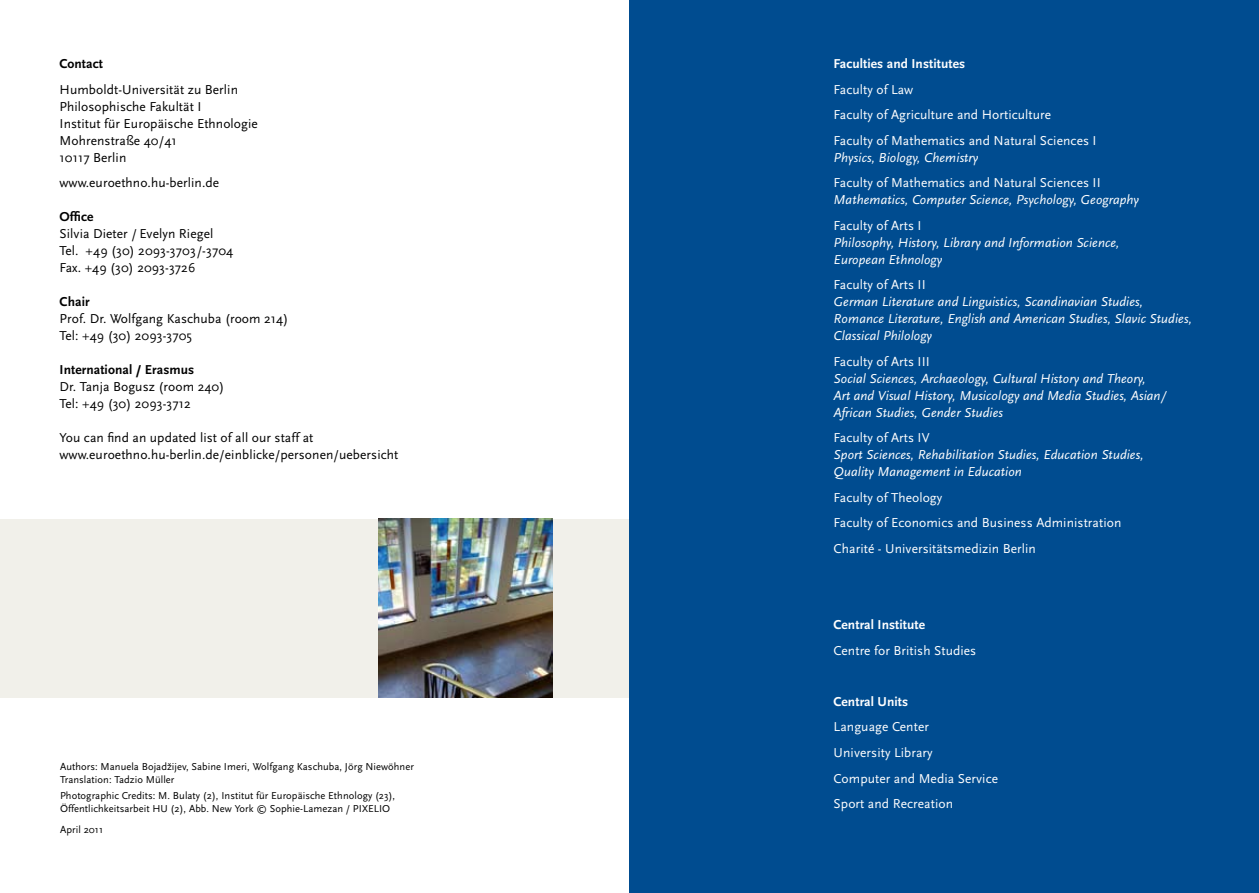
<style>
.page{position:relative;width:1259px;height:893px;background:#fff}
.page>*{position:absolute;margin:0;border:0;box-sizing:border-box;transform-origin:0 0}
.t1{font:italic 13.5px/17px "Scala Sans";letter-spacing:.005em;color:#fff}
.t2{font:13.5px/17px "Scala Sans";letter-spacing:.005em;color:#000}
.t3{font:13.5px/25.5px "Scala Sans";letter-spacing:.005em;color:#fff}
.t4{font:700 13.5px "Scala Sans";letter-spacing:.005em;color:#fff}
.t5{font:700 13.5px "Scala Sans";letter-spacing:.005em;color:#000}
.t6{font:10.5px/12.8px "Scala Sans";letter-spacing:.005em;color:#000}
</style>
<div class="page">
<div style="left:0;top:519px;width:629px;height:178px;background:#f1f0ea"></div>
<img style="left:378px;top:519px;width:175px;height:178px">
<div style="left:629px;top:0;width:630px;height:893px;background:#004c90"></div>
<p class="t5" style="left:60px;top:56px;width:45px">Contact</p>
<p class="t2" style="left:60px;top:81px;width:200px">Humboldt-Universität zu Berlin<br>Philosophische Fakultät I<br>Institut für Europäische Ethnologie<br>Mohrenstraße 40/41<br>10117 Berlin</p>
<p class="t2" style="left:60px;top:174px;width:161px">www.euroethno.hu-berlin.de</p>
<p class="t5" style="left:60px;top:209px;width:35px">Office</p>
<p class="t2" style="left:60px;top:226px;width:175px">Silvia Dieter / Evelyn Riegel<br>Tel. +49 (30) 2093-3703/-3704<br>Fax. +49 (30) 2093-3726</p>
<p class="t5" style="left:60px;top:295px;width:32px">Chair</p>
<p class="t2" style="left:60px;top:311px;width:230px">Prof. Dr. Wolfgang Kaschuba (room 214)<br>Tel: +49 (30) 2093-3705</p>
<p class="t5" style="left:60px;top:363px;width:136px">International / Erasmus</p>
<p class="t2" style="left:60px;top:379px;width:166px">Dr. Tanja Bogusz (room 240)<br>Tel: +49 (30) 2093-3712</p>
<p class="t2" style="left:60px;top:430px;width:340px">You can find an updated list of all our staff at www.euroethno.hu-berlin.de/einblicke/personen/uebersicht</p>
<p class="t6" style="left:60px;top:760px;width:355px">Authors: Manuela Bojadzˇijev, Sabine Imeri, Wolfgang Kaschuba, Jörg Niewöhner<br>Translation: Tadzio Müller</p>
<p class="t6" style="left:60px;top:790px;width:337px">Photographic Credits: M. Bulaty (2), Institut für Europäische Ethnology (23),<br>Öffentlichkeitsarbeit HU (2), Abb. New York © Sophie-Lamezan / PIXELIO</p>
<p class="t6" style="left:60px;top:824px;width:45px">April 2011</p>
<p class="t4" style="left:833px;top:56px;width:133px">Faculties and Institutes</p>
<p class="t3" style="left:833px;top:77px;width:264px">Faculty of Law<br>Faculty of Agriculture and Horticulture<br>Faculty of Mathematics and Natural Sciences I</p>
<p class="t1" style="left:833px;top:149px;width:146px">Physics, Biology, Chemistry</p>
<p class="t3" style="left:833px;top:170px;width:269px">Faculty of Mathematics and Natural Sciences II</p>
<p class="t1" style="left:833px;top:191px;width:307px">Mathematics, Computer Science, Psychology, Geography</p>
<p class="t3" style="left:833px;top:213px;width:89px">Faculty of Arts I</p>
<p class="t1" style="left:833px;top:234px;width:287px">Philosophy, History, Library and Information Science,<br>European Ethnology</p>
<p class="t3" style="left:833px;top:272px;width:94px">Faculty of Arts II</p>
<p class="t1" style="left:833px;top:294px;width:360px">German Literature and Linguistics, Scandinavian Studies,<br>Romance Literature, English and American Studies, Slavic Studies,<br>Classical Philology</p>
<p class="t3" style="left:833px;top:349px;width:98px">Faculty of Arts III</p>
<p class="t1" style="left:833px;top:370px;width:334px">Social Sciences, Archaeology, Cultural History and Theory,<br>Art and Visual History, Musicology and Media Studies, Asian/<br>African Studies, Gender Studies</p>
<p class="t3" style="left:833px;top:425px;width:97px">Faculty of Arts IV</p>
<p class="t1" style="left:833px;top:447px;width:312px">Sport Sciences, Rehabilitation Studies, Education Studies,<br>Quality Management in Education</p>
<p class="t3" style="left:833px;top:485px;width:289px">Faculty of Theology<br>Faculty of Economics and Business Administration<br>Charité - Universitätsmedizin Berlin</p>
<p class="t4" style="left:833px;top:618px;width:93px">Central Institute</p>
<p class="t3" style="left:833px;top:638px;width:144px">Centre for British Studies</p>
<p class="t4" style="left:833px;top:694px;width:76px">Central Units</p>
<p class="t3" style="left:833px;top:715px;width:166px">Language Center<br>University Library<br>Computer and Media Service<br>Sport and Recreation</p>
</div>
